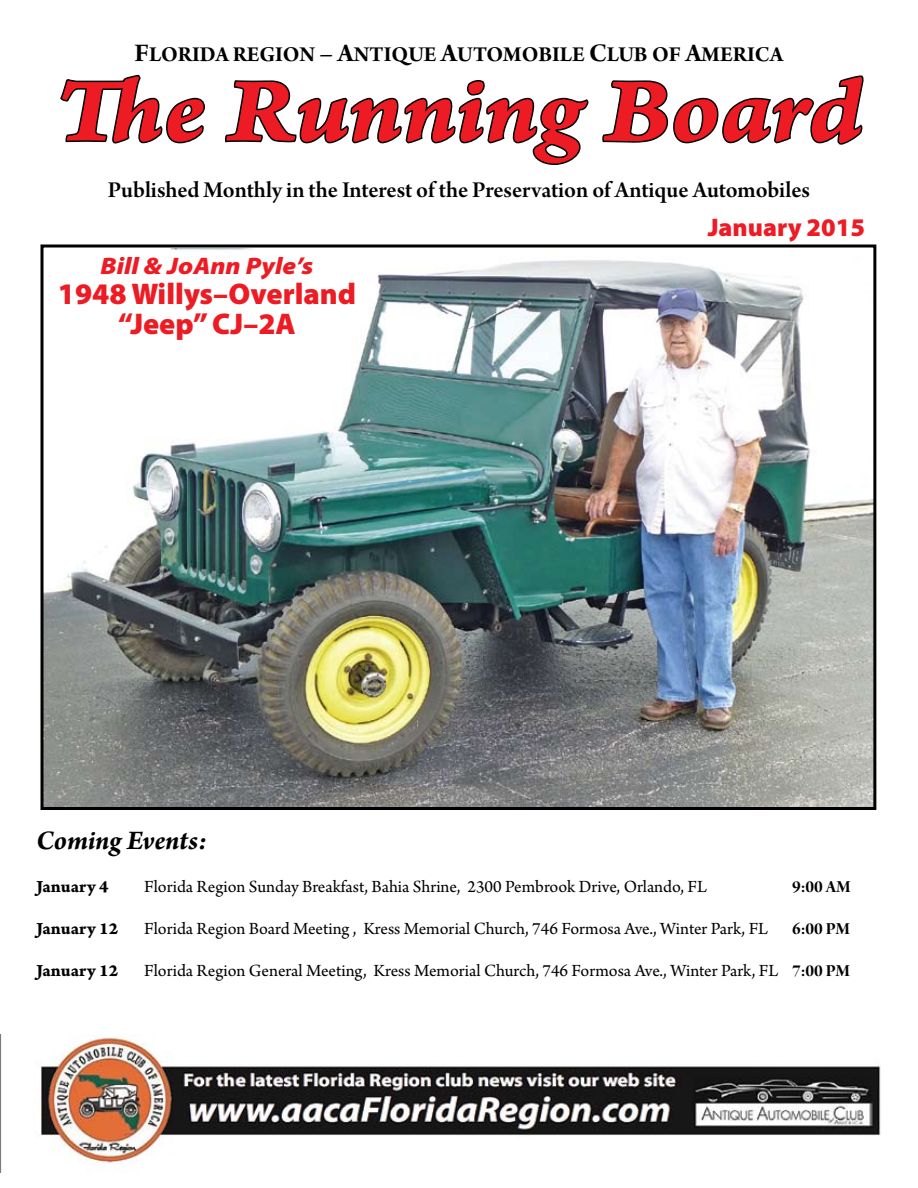
<style>
.page{position:relative;width:918px;height:1188px;background:#fff}
.page>*{position:absolute;margin:0;border:0;box-sizing:border-box;transform-origin:0 0}
.t1{font:96px "Arno Pro Bold Italic Caption";letter-spacing:-.01em;color:#ed1c24;scale:1.06 1}
.t2{font:900 30px/30px "Myriad Pro";color:#ed1c24;text-align:center}
.t3{font:italic 700 28.5px "Arno Pro";letter-spacing:-.005em;color:#000}
.t4{font:900 25.5px "Myriad Pro";color:#ed1c24}
.t5{font:24px "Arno Pro Smbd Subhead";color:#000}
.t6{font:italic 900 24px "Myriad Pro";color:#ed1c24;scale:1.1 1}
.t7{font:22.5px "Arno Pro Bold Subhead";color:#000}
.t8{font:18px "Arno Pro";color:#000}
.t9{font:18px "Arno Pro Bold Caption";letter-spacing:-.005em;color:#000}
.t10{font:18px "Arno Pro Bold Display";color:#000}
.s1{font-size:27px}
.s2{font-family:"Arno Pro Bold Display"}
</style>
<div class="page">
<img style="left:44px;top:249px;width:828px;height:557px">
<div style="left:40px;top:244px;width:836px;height:566px;border:3px solid #000"></div>
<svg style="left:60px;top:74px;width:145px;height:70px"></svg>
<svg style="left:225px;top:80px;width:364px;height:85px"></svg>
<svg style="left:602px;top:75px;width:262px;height:70px"></svg>
<img style="left:1px;top:1034px;width:880px;height:138px">
<p class="t7" style="left:135px;top:42px;width:650px"><span class="s1">F</span>LORIDA REGION <span class="s1">– A</span>NTIQUE <span class="s1">A</span>UTOMOBILE <span class="s1">C</span>LUB OF <span class="s1">A</span>MERICA</p>
<h1 class="t1" style="left:55px;top:50px;width:764px">The Running Board</h1>
<h3 class="t5" style="left:108px;top:176px;width:704px">Published Monthly in the Interest of the Preservation of Antique Automobiles</h3>
<h3 class="t6" style="left:101px;top:250px;width:195px">Bill &amp; JoAnn Pyle’s</h3>
<h2 class="t2" style="left:58px;top:278px;width:300px">1948 Willys–Overland “Jeep” CJ–2A</h2>
<h3 class="t4" style="left:708px;top:211px;width:159px">January 2015</h3>
<h3 class="t3" style="left:36px;top:824px;width:172px">Coming Events:</h3>
<p class="t9" style="left:36px;top:875px;width:74px">January 4</p>
<p class="t8" style="left:144px;top:876px;width:564px">Florida Region Sunday Breakfast, Bahia Shrine, 2300 Pembrook Drive, Orlando, FL</p>
<p class="t10" style="left:792px;top:876px;width:60px">9:00 AM</p>
<p class="t9" style="left:36px;top:917px;width:84px">January 12</p>
<p class="t8" style="left:144px;top:918px;width:626px">Florida Region Board Meeting , Kress Memorial Church, 746 Formosa Ave., Winter Park, FL</p>
<p class="t10" style="left:792px;top:918px;width:59px">6:00 PM</p>
<p class="t9" style="left:36px;top:959px;width:84px">January 12</p>
<p class="t8" style="left:144px;top:960px;width:707px">Florida Region General Meeting, Kress Memorial Church, 746 Formosa Ave., Winter Park, FL <span class="s2">7:00 PM</span></p>
</div>
